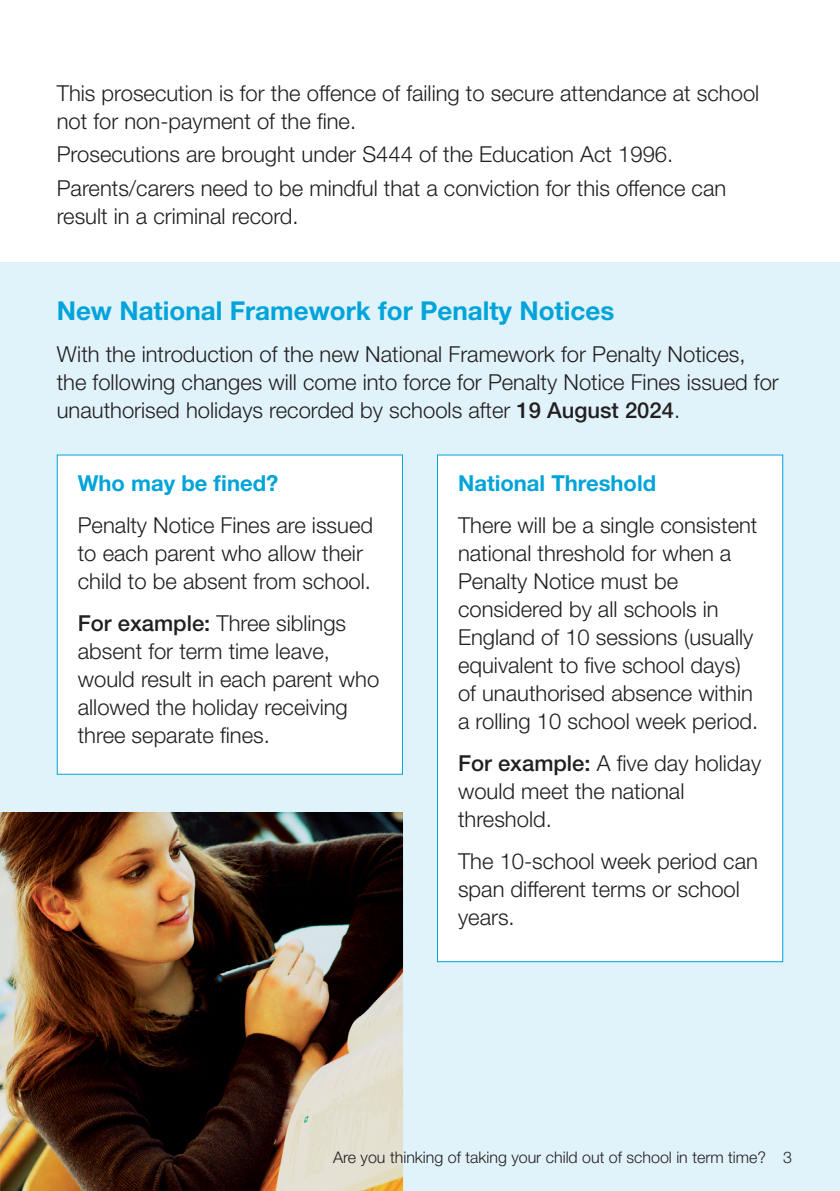
<style>
.page{position:relative;width:840px;height:1191px;background:#fff}
.page>*{position:absolute;margin:0;border:0;box-sizing:border-box;transform-origin:0 0}
.t1{font:700 26px "Helvetica Neue LT Std";color:#00a4da}
.t2{font:300 22px/28px "Helvetica Neue LT Std";color:#231f20}
.t3{font:700 22px "Helvetica Neue LT Std";color:#00a4da}
.t4{font:300 16px "Helvetica Neue LT Std";color:#231f20}
.s1{font-weight:500}
</style>
<div class="page">
<div style="left:0;top:262px;width:839px;height:929px;background:#e1f3fa"></div>
<img style="left:0;top:812px;width:403px;height:379px">
<div style="left:58px;top:455px;width:344px;height:318px;background:#fff"></div>
<div style="left:438px;top:455px;width:343px;height:506px;background:#fff"></div>
<p class="t2" style="left:57px;top:81px;width:703px">This prosecution is for the offence of failing to secure attendance at school not for non-payment of the fine.</p>
<p class="t2" style="left:57px;top:143px;width:617px">Prosecutions are brought under S444 of the Education Act 1996.</p>
<p class="t2" style="left:57px;top:176px;width:670px">Parents/carers need to be mindful that a conviction for this offence can result in a criminal record.</p>
<p class="t1" style="left:57px;top:301px;width:558px">New National Framework for Penalty Notices</p>
<p class="t2" style="left:57px;top:342px;width:723px">With the introduction of the new National Framework for Penalty Notices, the following changes will come into force for Penalty Notice Fines issued for unauthorised holidays recorded by schools after <span class="s1">19 August 2024</span>.</p>
<p class="t3" style="left:78px;top:475px;width:202px">Who may be fined?</p>
<p class="t2" style="left:78px;top:513px;width:297px">Penalty Notice Fines are issued to each parent who allow their child to be absent from school.</p>
<p class="t2" style="left:78px;top:611px;width:303px"><span class="s1">For example:</span> Three siblings absent for term time leave, would result in each parent who allowed the holiday receiving three separate fines.</p>
<p class="t3" style="left:458px;top:475px;width:199px">National Threshold</p>
<p class="t2" style="left:458px;top:513px;width:301px">There will be a single consistent national threshold for when a<br>Penalty Notice must be considered by all schools in<br>England of 10 sessions (usually equivalent to five school days) of unauthorised absence within a rolling 10 school week period.</p>
<p class="t2" style="left:458px;top:751px;width:304px"><span class="s1">For example:</span> A five day holiday would meet the national threshold.</p>
<p class="t2" style="left:458px;top:849px;width:301px">The 10-school week period can span different terms or school years.</p>
<p class="t4" style="left:333px;top:1151px;width:434px">Are you thinking of taking your child out of school in term time?</p>
<p class="t4" style="left:782px;top:1151px;width:10px">3</p>
</div>
